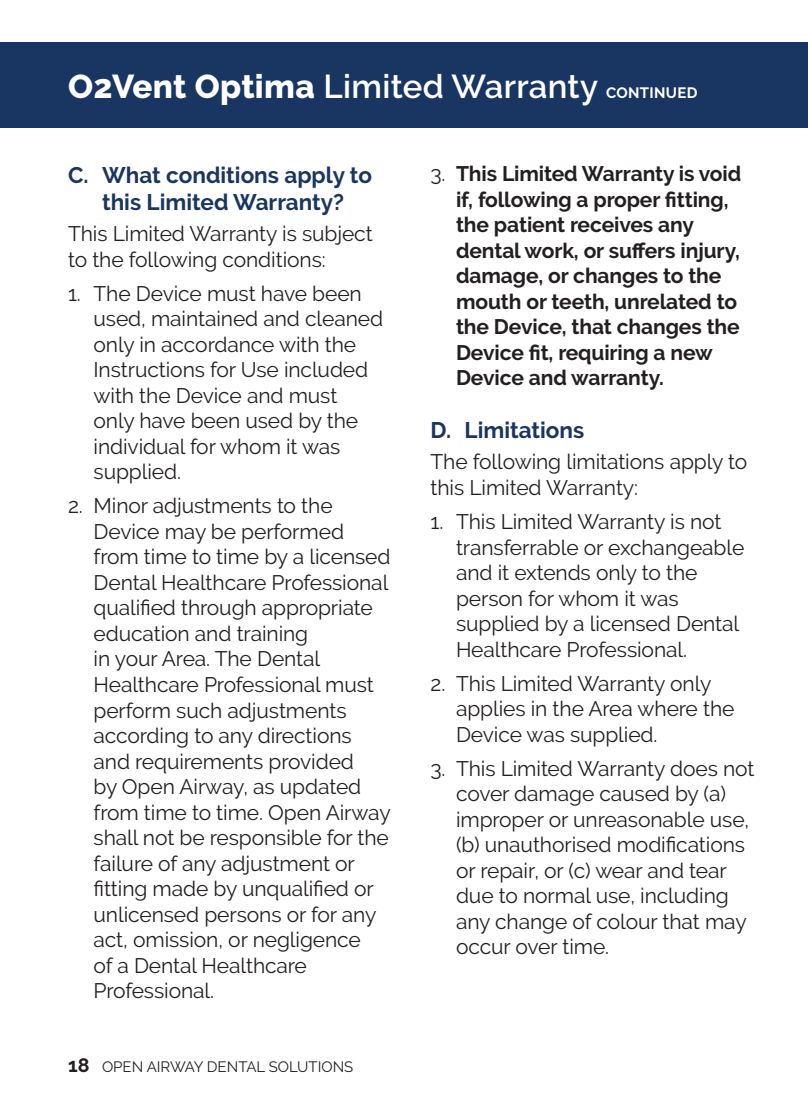
<style>
.page{position:relative;width:808px;height:1106px;background:#fff}
.page>*{position:absolute;margin:0;border:0;box-sizing:border-box;transform-origin:0 0}
.t1{font:600 33px "Raleway";letter-spacing:.01em;color:#fff}
.WARRANTY_-_H2{font:700 22.5px/27px "Raleway";color:#193662;text-align:center}
.WARRANTY_-_Body{font:21px/25.5px "Raleway";letter-spacing:-.005em;color:#231f20}
.t2{font:700 21px/25.5px "Raleway";letter-spacing:-.005em;color:#231f20}
.t3{font:15px "Raleway";color:#231f20}
.s1{font-weight:800}
.s2{font-weight:700;font-size:15px}
.s3{font-weight:700;font-size:19.5px}
.s4{font-weight:400}
</style>
<div class="page">
<div style="left:0;top:43px;width:808px;height:85px;background:#193662"></div>
<p class="t1" style="left:68px;top:67px;width:631px"><span class="s1">O2Vent Optima</span> Limited Warranty <span class="s2">CONTINUED</span></p>
<p class="WARRANTY_-_H2" style="left:68px;top:161px;width:305px">C. What conditions apply to this Limited Warranty?</p>
<p class="WARRANTY_-_Body" style="left:68px;top:221px;width:306px">This Limited Warranty is subject to the following conditions:</p>
<p class="WARRANTY_-_Body" style="left:94px;top:280px;width:291px;text-indent:-26px">1. The Device must have been used, maintained and cleaned only in accordance with the<br>Instructions for Use included with the Device and must only have been used by the individual for whom it was supplied.</p>
<p class="WARRANTY_-_Body" style="left:94px;top:493px;width:299px;text-indent:-26px">2. Minor adjustments to the<br>Device may be performed from time to time by a licensed<br>Dental Healthcare Professional qualified through appropriate education and training<br>in your Area. The Dental<br>Healthcare Professional must perform such adjustments according to any directions and requirements provided<br>by Open Airway, as updated from time to time. Open Airway shall not be responsible for the failure of any adjustment or fitting made by unqualified or unlicensed persons or for any act, omission, or negligence<br>of a Dental Healthcare<br>Professional.</p>
<p class="t3" style="left:68px;top:1058px;width:287px"><span class="s3">18</span> OPEN AIRWAY DENTAL SOLUTIONS</p>
<p class="t2" style="left:456px;top:161px;width:287px;text-indent:-26px"><span class="s4">3.</span> This Limited Warranty is void if, following a proper fitting, the patient receives any dental work, or suffers injury, damage, or changes to the mouth or teeth, unrelated to the Device, that changes the<br>Device fit, requiring a new<br>Device and warranty.</p>
<p class="WARRANTY_-_H2" style="left:430px;top:417px;width:155px">D. Limitations</p>
<p class="WARRANTY_-_Body" style="left:430px;top:449px;width:318px">The following limitations apply to this Limited Warranty:</p>
<p class="WARRANTY_-_Body" style="left:456px;top:509px;width:290px;text-indent:-26px">1. This Limited Warranty is not transferrable or exchangeable and it extends only to the person for whom it was supplied by a licensed Dental<br>Healthcare Professional.</p>
<p class="WARRANTY_-_Body" style="left:456px;top:670px;width:280px;text-indent:-26px">2. This Limited Warranty only applies in the Area where the<br>Device was supplied.</p>
<p class="WARRANTY_-_Body" style="left:456px;top:755px;width:300px;text-indent:-26px">3. This Limited Warranty does not cover damage caused by (a) improper or unreasonable use, (b) unauthorised modifications or repair, or (c) wear and tear due to normal use, including any change of colour that may occur over time.</p>
</div>
